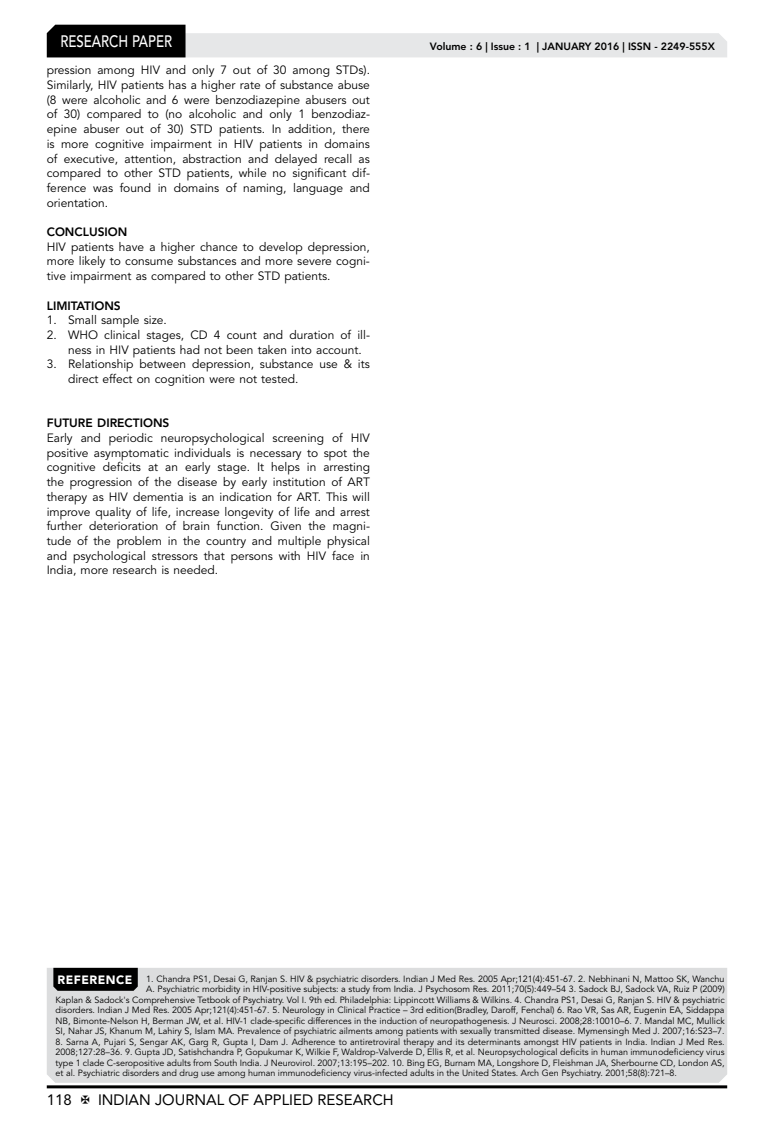
<style>
.page{position:relative;width:774px;height:1136px;background:#fff}
.page>*{position:absolute;margin:0;border:0;box-sizing:border-box;transform-origin:0 0}
.t1{font:500 16.5px "Avenir LT Std";color:#fff;scale:.8 1}
.t2{font:15px "Avenir LT Std";color:#000}
.t3{font:12px/14.7px "Avenir LT Std";color:#000;text-align:justify}
.t4{font:800 12px "Avenir LT Std";color:#000}
.t5{font:800 10.5px "Avenir LT Std";color:#000}
.t6{font:9px/10.5px "Avenir LT Std";color:#000;text-align:right}
.s1{font-weight:900;font-size:12px;color:#fff}
</style>
<div class="page">
<hr style="left:47px;top:1085px;width:680px;height:3px;background:#000">
<svg style="left:47px;top:25px;width:680px;height:32px"></svg>
<div style="left:47px;top:968px;width:680px;height:114px;background:#dcddde"></div>
<svg style="left:53px;top:967px;width:85px;height:23px;background:#0b0b0b"></svg>
<h1 class="t1" style="left:60px;top:32px;width:139px">RESEARCH PAPER</h1>
<p class="t3" style="left:47px;top:63px;width:325px">pression among HIV and only 7 out of 30 among STDs).<br>Similarly, HIV patients has a higher rate of substance abuse (8 were alcoholic and 6 were benzodiazepine abusers out of 30) compared to (no alcoholic and only 1 benzodiaz&shy;epine abuser out of 30) STD patients. In addition, there is more cognitive impairment in HIV patients in domains of executive, attention, abstraction and delayed recall as compared to other STD patients, while no significant dif&shy;ference was found in domains of naming, language and orientation.</p>
<h3 class="t4" style="left:47px;top:225px;width:82px">CONCLUSION</h3>
<h3 class="t3" style="left:47px;top:239px;width:325px">HIV patients have a higher chance to develop depression, more likely to consume substances and more severe cogni&shy;tive impairment as compared to other STD patients.</h3>
<h3 class="t4" style="left:47px;top:298px;width:76px">LIMITATIONS</h3>
<h3 class="t3" style="left:47px;top:313px;width:122px">1. Small sample size.</h3>
<h3 class="t3" style="left:68px;top:328px;width:303px;text-indent:-21px">2. WHO clinical stages, CD 4 count and duration of ill&shy;ness in HIV patients had not been taken into account.</h3>
<h3 class="t3" style="left:68px;top:357px;width:303px;text-indent:-21px">3. Relationship between depression, substance use &amp; its direct effect on cognition were not tested.</h3>
<h3 class="t4" style="left:47px;top:416px;width:124px">FUTURE DIRECTIONS</h3>
<p class="t3" style="left:47px;top:431px;width:325px">Early and periodic neuropsychological screening of HIV positive asymptomatic individuals is necessary to spot the cognitive deficits at an early stage. It helps in arresting the progression of the disease by early institution of ART therapy as HIV dementia is an indication for ART. This will improve quality of life, increase longevity of life and arrest further deterioration of brain function. Given the magni&shy;tude of the problem in the country and multiple physical and psychological stressors that persons with HIV face in India, more research is needed.</p>
<p class="t5" style="left:430px;top:41px;width:286px">Volume : 6 | Issue : 1 | JANUARY 2016 | ISSN - 2249-555X</p>
<p class="t6" style="left:56px;top:973px;width:671px"><span class="s1">REFERENCE</span> 1. Chandra PS1, Desai G, Ranjan S. HIV &amp; psychiatric disorders. Indian J Med Res. 2005 Apr;121(4):451-67. 2. Nebhinani N, Mattoo SK, Wanchu A. Psychiatric morbidity in HIV-positive subjects: a study from India. J Psychosom Res. 2011;70(5):449–54 3. Sadock BJ, Sadock VA, Ruiz P (2009)<br>Kaplan &amp; Sadock's Comprehensive Tetbook of Psychiatry. Vol I. 9th ed. Philadelphia: Lippincott Williams &amp; Wilkins. 4. Chandra PS1, Desai G, Ranjan S. HIV &amp; psychiatric disorders. Indian J Med Res. 2005 Apr;121(4):451-67. 5. Neurology in Clinical Practice – 3rd edition(Bradley, Daroff, Fenchal) 6. Rao VR, Sas AR, Eugenin EA, Siddappa NB, Bimonte-Nelson H, Berman JW, et al. HIV-1 clade-specific differences in the induction of neuropathogenesis. J Neurosci. 2008;28:10010–6. 7. Mandal MC, Mullick SI, Nahar JS, Khanum M, Lahiry S, Islam MA. Prevalence of psychiatric ailments among patients with sexually transmitted disease. Mymensingh Med J. 2007;16:S23–7.</p>
<p class="t6" style="left:56px;top:1036px;width:671px;text-align:justify">8. Sarna A, Pujari S, Sengar AK, Garg R, Gupta I, Dam J. Adherence to antiretroviral therapy and its determinants amongst HIV patients in India. Indian J Med Res.<br>2008;127:28–36. 9. Gupta JD, Satishchandra P, Gopukumar K, Wilkie F, Waldrop-Valverde D, Ellis R, et al. Neuropsychological deficits in human immunodeficiency virus type 1 clade C-seropositive adults from South India. J Neurovirol. 2007;13:195–202. 10. Bing EG, Burnam MA, Longshore D, Fleishman JA, Sherbourne CD, London AS, et al. Psychiatric disorders and drug use among human immunodeficiency virus-infected adults in the United States. Arch Gen Psychiatry. 2001;58(8):721–8.</p>
<h2 class="t2" style="left:47px;top:1090px;width:27px">118</h2>
<h2 class="t2" style="left:98px;top:1090px;width:297px">INDIAN JOURNAL OF APPLIED RESEARCH</h2>
</div>
